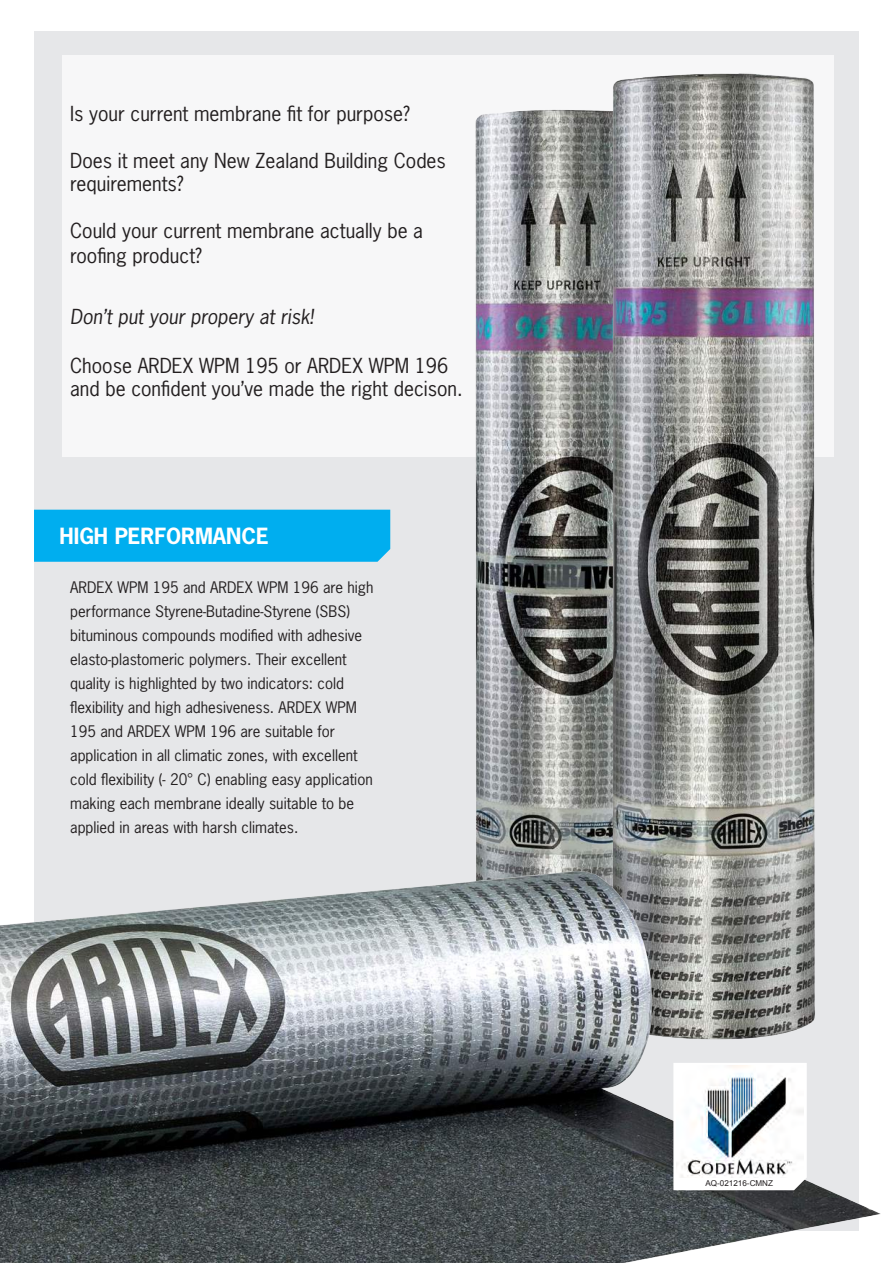
<style>
.page{position:relative;width:893px;height:1263px;background:#fff}
.page>*{position:absolute;margin:0;border:0;box-sizing:border-box;transform-origin:0 0}
.t1{font:700 21px "News Gothic Std";color:#fff}
.t2{font:19.5px/23.4px "News Gothic Std";color:#231f20}
.t3{font:italic 19.5px "News Gothic Std";color:#231f20}
.t4{font:15px/24px "News Gothic Std";color:#231f20}
.t5{font:8.1px "Arial";color:#231f20}
</style>
<div class="page">
<div style="left:34px;top:32px;width:825px;height:1199px;background:#e6e7e9"></div>
<div style="left:62px;top:55px;width:771px;height:401px;background:#f7f7f8"></div>
<div style="left:34px;top:510px;width:356px;height:52px;background:#00aeef"></div>
<img style="left:430px;top:110px;width:140px;height:707px">
<img style="left:570px;top:55px;width:264px;height:762px">
<img style="left:0;top:817px;width:881px;height:446px">
<svg style="left:673px;top:1063px;width:134px;height:127px;background:#f6f6f6"></svg>
<img style="left:677px;top:1065px;width:126px;height:113px">
<h2 class="t2" style="left:70px;top:102px;width:341px">Is your current membrane fit for purpose?</h2>
<h2 class="t2" style="left:70px;top:149px;width:377px">Does it meet any New Zealand Building Codes requirements?</h2>
<h2 class="t2" style="left:70px;top:218px;width:354px;line-height:25.2px">Could your current membrane actually be a roofing product?</h2>
<h2 class="t3" style="left:70px;top:304px;width:245px">Don’t put your propery at risk!</h2>
<h2 class="t2" style="left:70px;top:354px;width:394px">Choose ARDEX WPM 195 or ARDEX WPM 196 and be confident you’ve made the right decison.</h2>
<h1 class="t1" style="left:60px;top:522px;width:211px">HIGH PERFORMANCE</h1>
<p class="t4" style="left:70px;top:575px;width:305px">ARDEX WPM 195 and ARDEX WPM 196 are high performance Styrene-Butadine-Styrene (SBS) bituminous compounds modified with adhesive elasto-plastomeric polymers. Their excellent quality is highlighted by two indicators: cold flexibility and high adhesiveness. ARDEX WPM 195 and ARDEX WPM 196 are suitable for application in all climatic zones, with excellent cold flexibility (- 20° C) enabling easy application making each membrane ideally suitable to be applied in areas with harsh climates.</p>
<p class="t5" style="left:705px;top:1178px;width:69px">AQ-021216-CMNZ</p>
</div>
